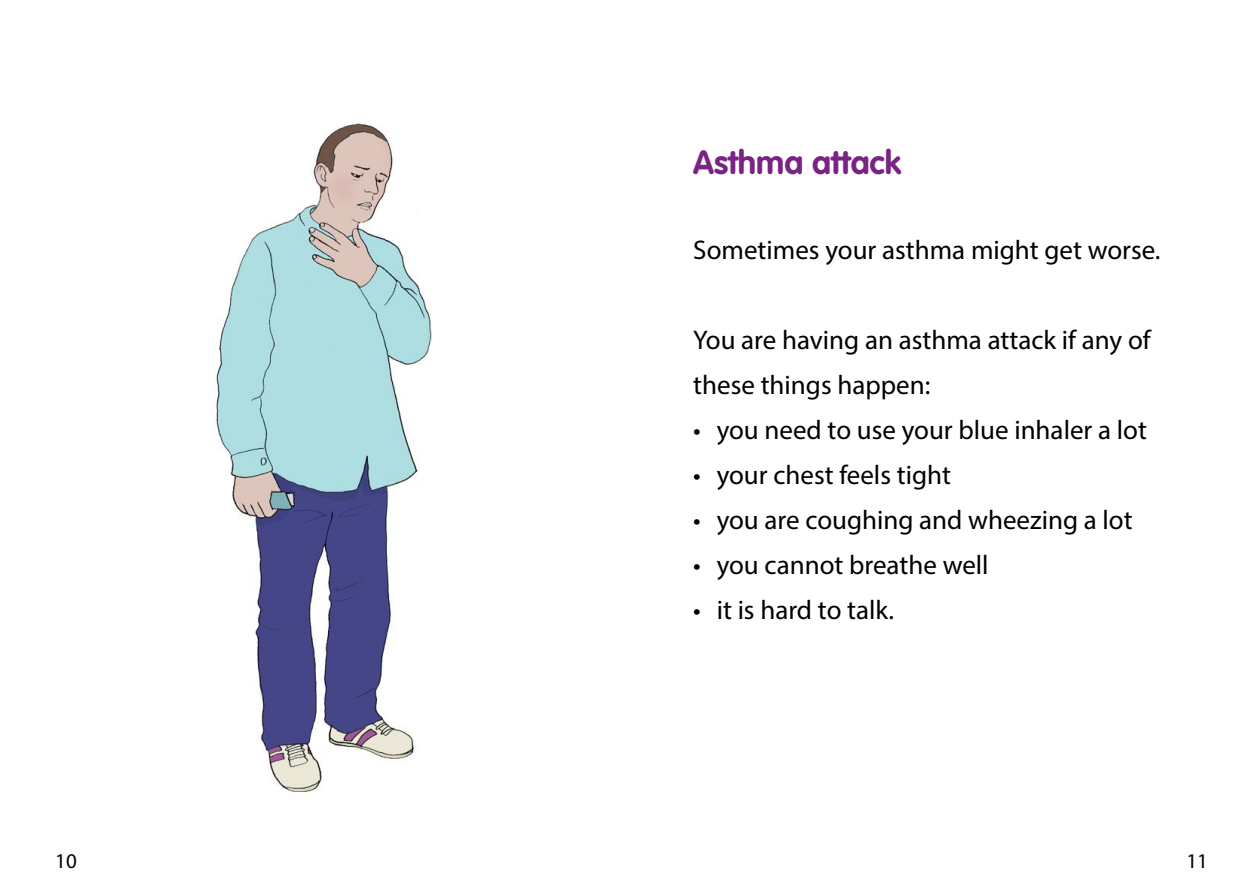
<style>
.page{position:relative;width:1259px;height:893px;background:#fff}
.page>*{position:absolute;margin:0;border:0;box-sizing:border-box;transform-origin:0 0}
.t1{font:700 33px "VAG Rounded Std";color:#792483}
.t2{font:27px/45px "Myriad Pro";color:#000}
.t3{font:21px "Myriad Pro";color:#000}
</style>
<div class="page">
<img style="left:216px;top:123px;width:216px;height:669px">
<p class="t1" style="left:693px;top:143px;width:210px">Asthma attack</p>
<p class="t2" style="left:693px;top:227px;width:469px">Sometimes your asthma might get worse.</p>
<p class="t2" style="left:693px;top:317px;width:459px">You are having an asthma attack if any of these things happen:</p>
<p class="t2" style="left:693px;top:407px;width:455px">• you need to use your blue inhaler a lot</p>
<p class="t2" style="left:693px;top:452px;width:259px">• your chest feels tight</p>
<p class="t2" style="left:693px;top:497px;width:441px">• you are coughing and wheezing a lot</p>
<p class="t2" style="left:693px;top:542px;width:297px">• you cannot breathe well</p>
<p class="t2" style="left:693px;top:587px;width:202px">• it is hard to talk.</p>
<p class="t3" style="left:55px;top:848px;width:23px">10</p>
<p class="t3" style="left:1186px;top:848px;width:23px">11</p>
</div>
